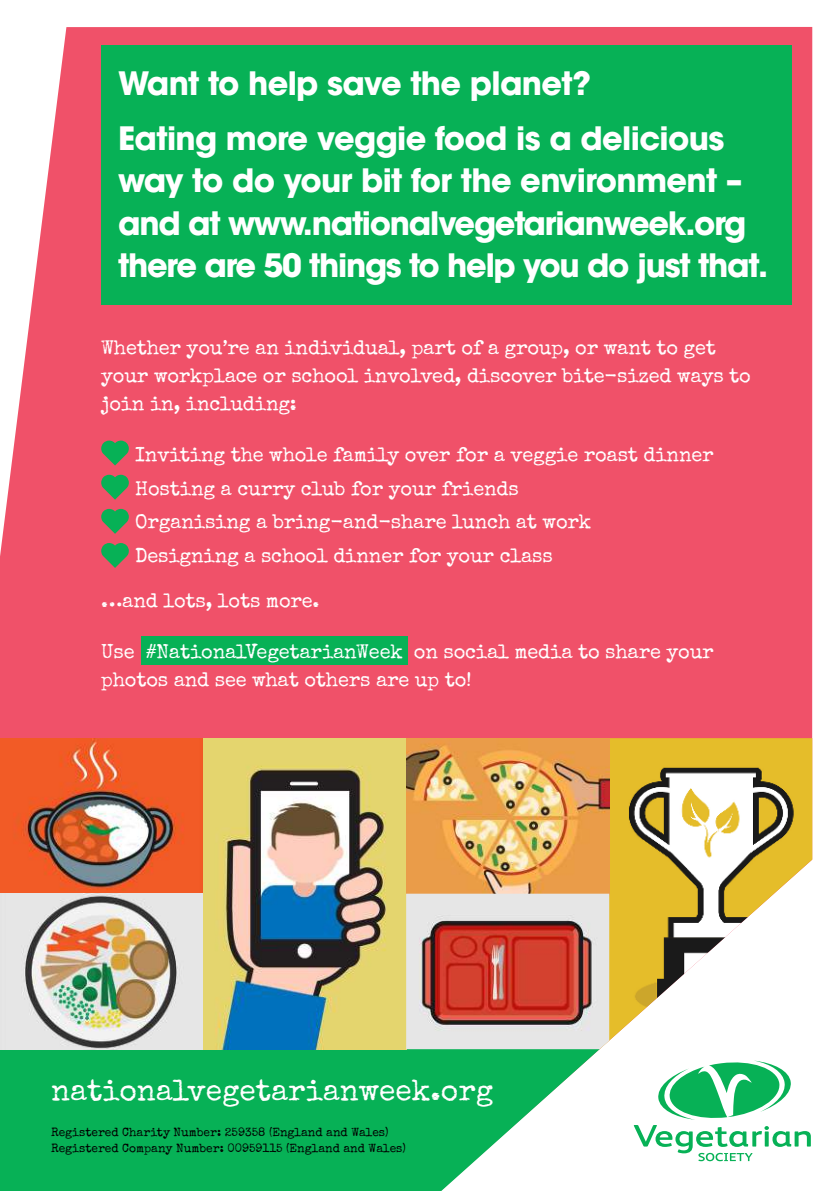
<style>
.page{position:relative;width:840px;height:1191px;background:#fff}
.page>*{position:absolute;margin:0;border:0;box-sizing:border-box;transform-origin:0 0}
.t1{font:700 32px/42.4px "ITC Avant Garde Std";letter-spacing:-.04em;color:#fff}
.t2{font:700 32px/55.2px "ITC Avant Garde Std";letter-spacing:-.02em;color:#fff}
.t3{font:30px "Special Elite";color:#fff}
.t4{font:20px/28px "Special Elite";letter-spacing:-.01em;color:#fff}
.t5{font:12px/16px "Special Elite";color:#010000}
</style>
<div class="page">
<div style="left:0;top:27px;width:811px;height:1135px;background:#f05169"></div>
<img style="left:609px;top:738px;width:202px;height:311px">
<div style="left:101px;top:45px;width:690px;height:260px;background:#07b156"></div>
<div style="left:141px;top:636px;width:266px;height:28px;background:#07b156"></div>
<svg style="left:633px;top:1059px;width:177px;height:102px"></svg>
<svg style="left:0;top:1049px;width:600px;height:142px;background:#28bb6c"></svg>
<svg style="left:101px;top:440px;width:28px;height:25px"></svg>
<svg style="left:101px;top:475px;width:28px;height:24px"></svg>
<svg style="left:101px;top:509px;width:28px;height:25px"></svg>
<svg style="left:101px;top:543px;width:28px;height:25px"></svg>
<img style="left:0;top:738px;width:609px;height:311px">
<h1 class="t2" style="left:118px;top:59px;width:607px">Want to help save the planet?<br>Eating more veggie food is a delicious</h1>
<h1 class="t1" style="left:118px;top:163px;width:651px">way to do your bit for the environment – and at www.nationalvegetarianweek.org there are 50 things to help you do just that.</h1>
<p class="t4" style="left:101px;top:335px;width:650px">Whether you’re an individual, part of a group, or want to get your workplace or school involved, discover bite-sized ways to join in, including:</p>
<p class="t4" style="left:135px;top:439px;width:579px;line-height:33.6px">Inviting the whole family over for a veggie roast dinner Hosting a curry club for your friends<br>Organising a bring-and-share lunch at work<br>Designing a school dinner for your class</p>
<p class="t4" style="left:101px;top:587px;width:220px">…and lots, lots more.</p>
<p class="t4" style="left:101px;top:638px;width:613px">Use #NationalVegetarianWeek on social media to share your photos and see what others are up to!</p>
<h2 class="t3" style="left:51px;top:1077px;width:443px">nationalvegetarianweek.org</h2>
<p class="t5" style="left:51px;top:1124px;width:356px">Registered Charity Number: 259358 (England and Wales)<br>Registered Company Number: 00959115 (England and Wales)</p>
</div>
